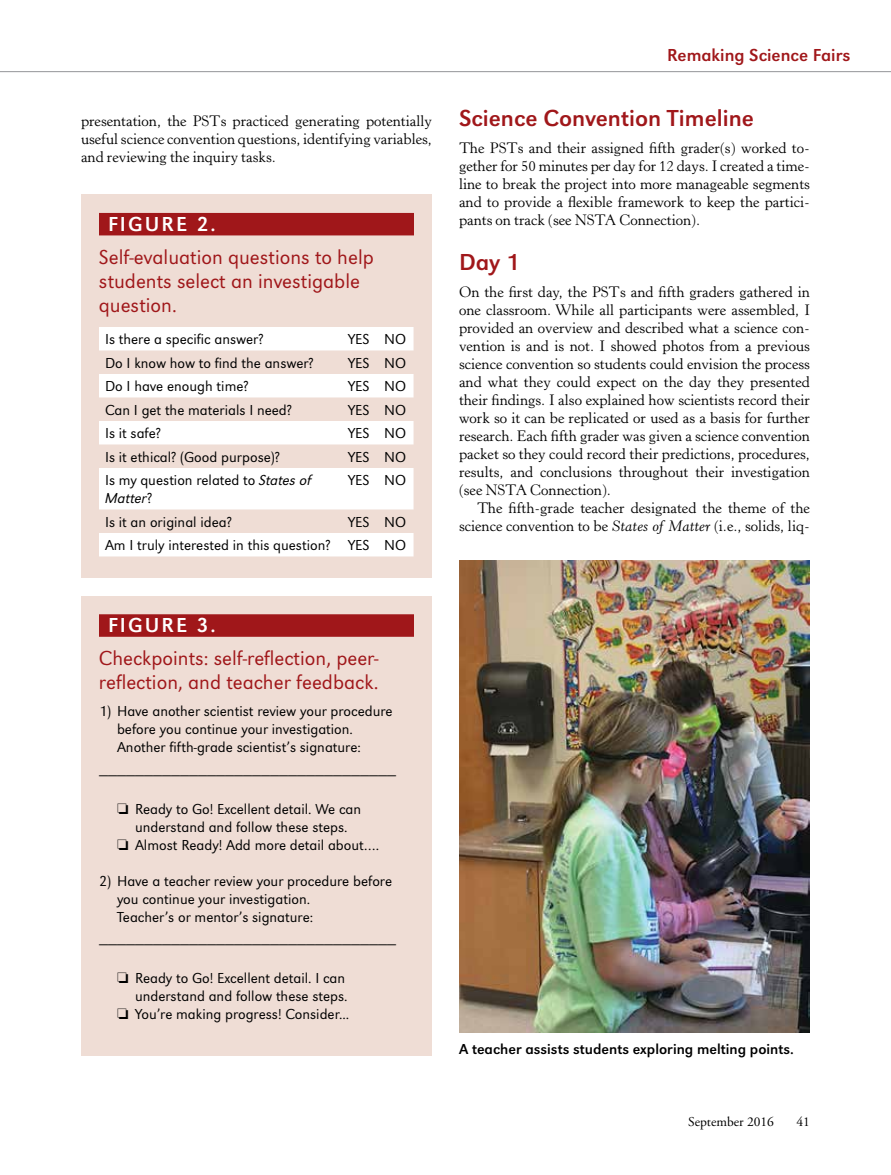
<style>
.page{position:relative;width:891px;height:1175px;background:#fff}
.page>*{position:absolute;margin:0;border:0;box-sizing:border-box;transform-origin:0 0}
.t1{font:24px "URW Grotesk TOT";color:#a0171a}
.t2{font:300 21px/24px "URW Grotesk TOT";color:#a0171a}
.t3{font:21px "URW Grotesk TOT";letter-spacing:.1em;color:#fff}
.t4{font:18px "Minion Pro";color:#000}
.t5{font:18px "URW Grotesk TOT";color:#a0171a}
.t6{font:15px/18px "Horley Old Style MT Std";color:#000;text-align:justify}
.t7{font:300 15px/18px "URW Grotesk TOT";color:#000}
.t8{font:15px "URW Grotesk TOT";color:#000}
.t9{font:13.5px "Adobe Garamond Pro";color:#000}
.s1{font-style:italic}
</style>
<div class="page">
<hr style="left:0;top:71px;width:891px;height:1px;background:#939598">
<div style="left:81px;top:195px;width:351px;height:383px;background:#efddd5"></div>
<div style="left:99px;top:213px;width:315px;height:22px;background:#a0171a"></div>
<svg style="left:99px;top:327px;width:315px;height:229px;fill:#fff"></svg>
<div style="left:81px;top:596px;width:351px;height:459px;background:#efddd5"></div>
<div style="left:99px;top:614px;width:315px;height:23px;background:#a0171a"></div>
<img style="left:459px;top:561px;width:351px;height:471px">
<p class="t5" style="left:667px;top:44px;width:185px">Remaking Science Fairs</p>
<p class="t6" style="left:81px;top:112px;width:353px">presentation, the PSTs practiced generating potentially useful science convention questions, identifying variables, and reviewing the inquiry tasks.</p>
<h1 class="t1" style="left:459px;top:104px;width:297px">Science Convention Timeline</h1>
<p class="t6" style="left:459px;top:139px;width:353px">The PSTs and their assigned fifth grader(s) worked to&shy;gether for 50 minutes per day for 12 days. I created a time&shy;line to break the project into more manageable segments and to provide a flexible framework to keep the partici&shy;pants on track (see NSTA Connection).</p>
<h1 class="t1" style="left:459px;top:248px;width:62px">Day 1</h1>
<p class="t6" style="left:459px;top:283px;width:353px">On the first day, the PSTs and fifth graders gathered in one classroom. While all participants were assembled, I provided an overview and described what a science con&shy;vention is and is not. I showed photos from a previous science convention so students could envision the process and what they could expect on the day they presented their findings. I also explained how scientists record their work so it can be replicated or used as a basis for further research. Each fifth grader was given a science convention packet so they could record their predictions, procedures, results, and conclusions throughout their investigation (see NSTA Connection).</p>
<p class="t6" style="left:459px;top:499px;width:352px;text-align:right">The fifth-grade teacher designated the theme of the science convention to be <span class="s1">States of Matter</span> (i.e., solids, liq-</p>
<h2 class="t3" style="left:108px;top:212px;width:109px">FIGURE 2.</h2>
<h2 class="t2" style="left:99px;top:245px;width:276px">Self-evaluation questions to help students select an investigable question.</h2>
<p class="t7" style="left:105px;top:330px;width:160px">Is there a specific answer?</p>
<p class="t7" style="left:348px;top:330px;width:60px">YES NO</p>
<p class="t7" style="left:105px;top:354px;width:210px">Do I know how to find the answer?</p>
<p class="t7" style="left:348px;top:354px;width:60px">YES NO</p>
<p class="t7" style="left:105px;top:377px;width:145px">Do I have enough time?</p>
<p class="t7" style="left:348px;top:377px;width:60px">YES NO</p>
<p class="t7" style="left:105px;top:401px;width:188px">Can I get the materials I need?</p>
<p class="t7" style="left:348px;top:401px;width:60px">YES NO</p>
<p class="t7" style="left:105px;top:424px;width:58px">Is it safe?</p>
<p class="t7" style="left:348px;top:424px;width:60px">YES NO</p>
<p class="t7" style="left:105px;top:448px;width:176px">Is it ethical? (Good purpose)?</p>
<p class="t7" style="left:348px;top:448px;width:60px">YES NO</p>
<p class="t7" style="left:105px;top:471px;width:208px">Is my question related to <span class="s1">States of<br>Matter</span>?</p>
<p class="t7" style="left:348px;top:471px;width:60px">YES NO</p>
<p class="t7" style="left:105px;top:513px;width:128px">Is it an original idea?</p>
<p class="t7" style="left:105px;top:510px;width:303px;line-height:23.5px;text-align:right">YES NO<br>Am I truly interested in this question? YES NO</p>
<h2 class="t3" style="left:108px;top:613px;width:109px">FIGURE 3.</h2>
<h2 class="t2" style="left:99px;top:646px;width:281px">Checkpoints: self-reflection, peer&shy;reflection, and teacher feedback.</h2>
<p class="t7" style="left:117px;top:702px;width:277px;text-indent:-18px">1) Have another scientist review your procedure before you continue your investigation.<br>Another fifth-grade scientist’s signature:</p>
<p class="t4" style="left:99px;top:756px;width:298px">_________________________________</p>
<p class="t7" style="left:117px;top:799px;width:246px">❏ Ready to Go! Excellent detail. We can</p>
<p class="t7" style="left:135px;top:817px;width:214px">understand and follow these steps.</p>
<p class="t7" style="left:117px;top:835px;width:264px">❏ Almost Ready! Add more detail about….</p>
<p class="t7" style="left:117px;top:871px;width:277px;text-indent:-18px">2) Have a teacher review your procedure before you continue your investigation.<br>Teacher’s or mentor’s signature:</p>
<p class="t4" style="left:99px;top:925px;width:298px">_________________________________</p>
<p class="t7" style="left:117px;top:968px;width:234px;text-align:right">❏ Ready to Go! Excellent detail. I can understand and follow these steps.<br>❏ You’re making progress! Consider...</p>
<p class="t8" style="left:459px;top:1040px;width:336px">A teacher assists students exploring melting points.</p>
<p class="t9" style="left:688px;top:1113px;width:87px">September 2016</p>
<p class="t9" style="left:796px;top:1113px;width:15px">41</p>
</div>
